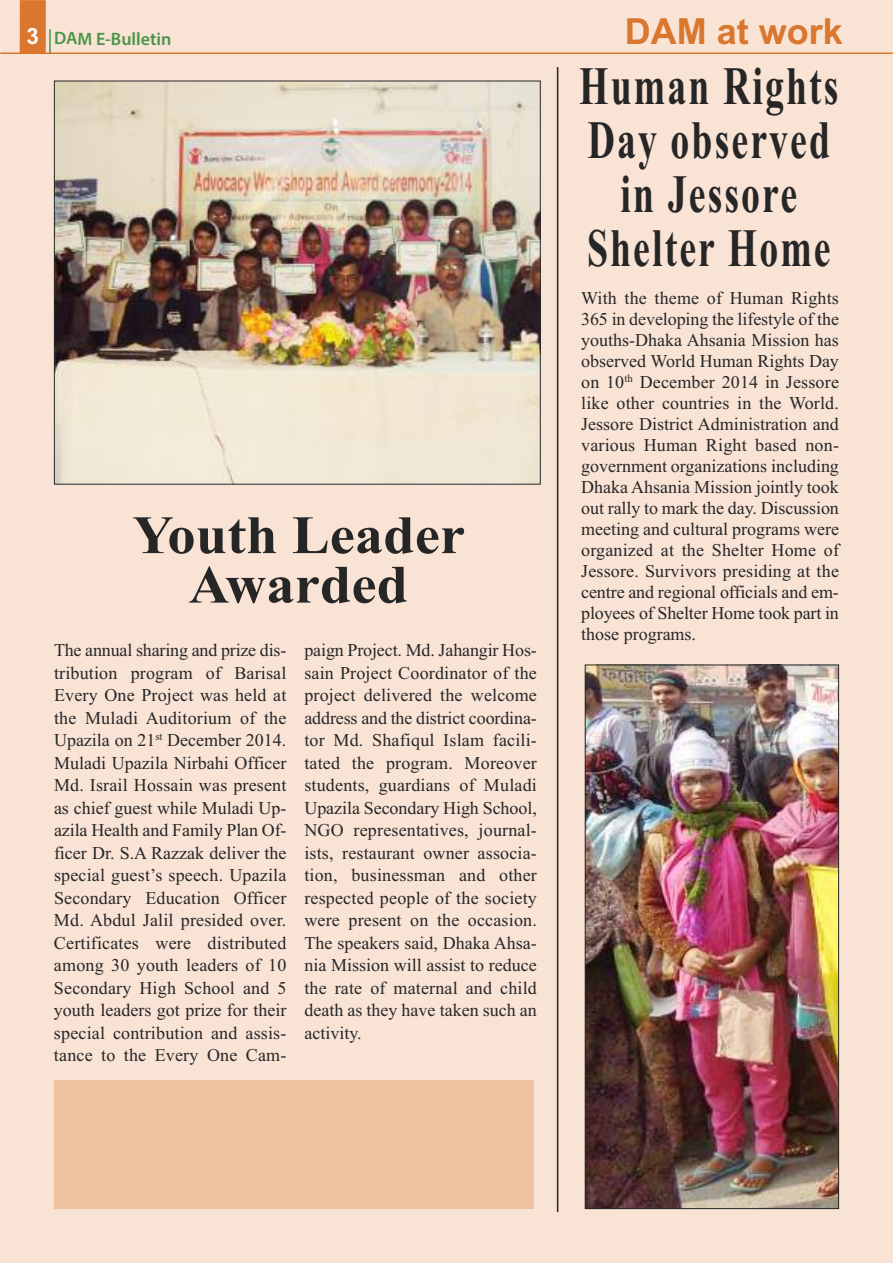
<style>
.page{position:relative;width:893px;height:1263px;background:#f8e3d5}
.page>*{position:absolute;margin:0;border:0;box-sizing:border-box;transform-origin:0 0}
.t1{font:700 54px/54px "Times New Roman";letter-spacing:.055em;color:#272627;text-align:center;scale:.7 1}
.t2{font:700 54px/49.5px "Times New Roman";color:#272627;text-align:center;scale:1.05 1}
.t3{font:700 36px "Arial";color:#da762e}
.t4{font:18px/22.5px "Times New Roman";color:#272627;text-align:justify}
.t5{font:600 18px "Myriad Pro";color:#4c944a}
.s1{font-family:"Arial";font-weight:700;font-size:22.5px;color:#fff}
</style>
<div class="page">
<div style="left:20px;top:0;width:26px;height:53px;background:#da762e"></div>
<hr style="left:0;top:52px;width:893px;height:2px;background:#da762e">
<hr style="left:49px;top:29px;width:2px;height:24px;background:#4c944a">
<img style="left:56px;top:83px;width:483px;height:400px">
<img style="left:587px;top:667px;width:250px;height:540px">
<div style="left:585px;top:665px;width:254px;height:544px;border:1px solid #272627"></div>
<hr style="left:557px;top:67px;width:1px;height:1145px;background:#272627">
<div style="left:54px;top:1081px;width:480px;height:128px;background:#eec1a1"></div>
<p class="t5" style="left:26px;top:32px;width:146px"><span class="s1">3</span> DAM E-Bulletin</p>
<h2 class="t3" style="left:625px;top:11px;width:220px">DAM at work</h2>
<h1 class="t2" style="left:133px;top:510px;width:318px">Youth Leader<br>Awarded</h1>
<p class="t4" style="left:54px;top:639px;width:234px">The annual sharing and prize dis&shy;tribution program of Barisal Every One Project was held at the Muladi Auditorium of the Upazila on 21<sup>st</sup> December 2014.<br>Muladi Upazila Nirbahi Officer Md. Israil Hossain was present as chief guest while Muladi Up&shy;azila Health and Family Plan Of&shy;ficer Dr. S.A Razzak deliver the special guest’s speech. Upazila Secondary Education Officer Md. Abdul Jalil presided over.<br>Certificates were distributed among 30 youth leaders of 10<br>Secondary High School and 5 youth leaders got prize for their special contribution and assis&shy;tance to the Every One Cam-</p>
<p class="t4" style="left:304px;top:639px;width:234px">paign Project. Md. Jahangir Hos&shy;sain Project Coordinator of the project delivered the welcome address and the district coordina&shy;tor Md. Shafiqul Islam facili&shy;tated the program. Moreover students, guardians of Muladi Upazila Secondary High School, NGO representatives, journal&shy;ists, restaurant owner associa&shy;tion, businessman and other respected people of the society were present on the occasion.<br>The speakers said, Dhaka Ahsa&shy;nia Mission will assist to reduce the rate of maternal and child death as they have taken such an activity.</p>
<h1 class="t1" style="left:579px;top:58px;width:372px">Human Rights<br>Day observed in Jessore<br>Shelter Home</h1>
<p class="t4" style="left:581px;top:287px;width:259px;line-height:21px">With the theme of Human Rights 365 in developing the lifestyle of the youths-Dhaka Ahsania Mission has observed World Human Rights Day on 10<sup>th</sup> December 2014 in Jessore like other countries in the World.<br>Jessore District Administration and various Human Right based non&shy;government organizations including Dhaka Ahsania Mission jointly took out rally to mark the day. Discussion meeting and cultural programs were organized at the Shelter Home of Jessore. Survivors presiding at the centre and regional officials and em&shy;ployees of Shelter Home took part in those programs.</p>
</div>
